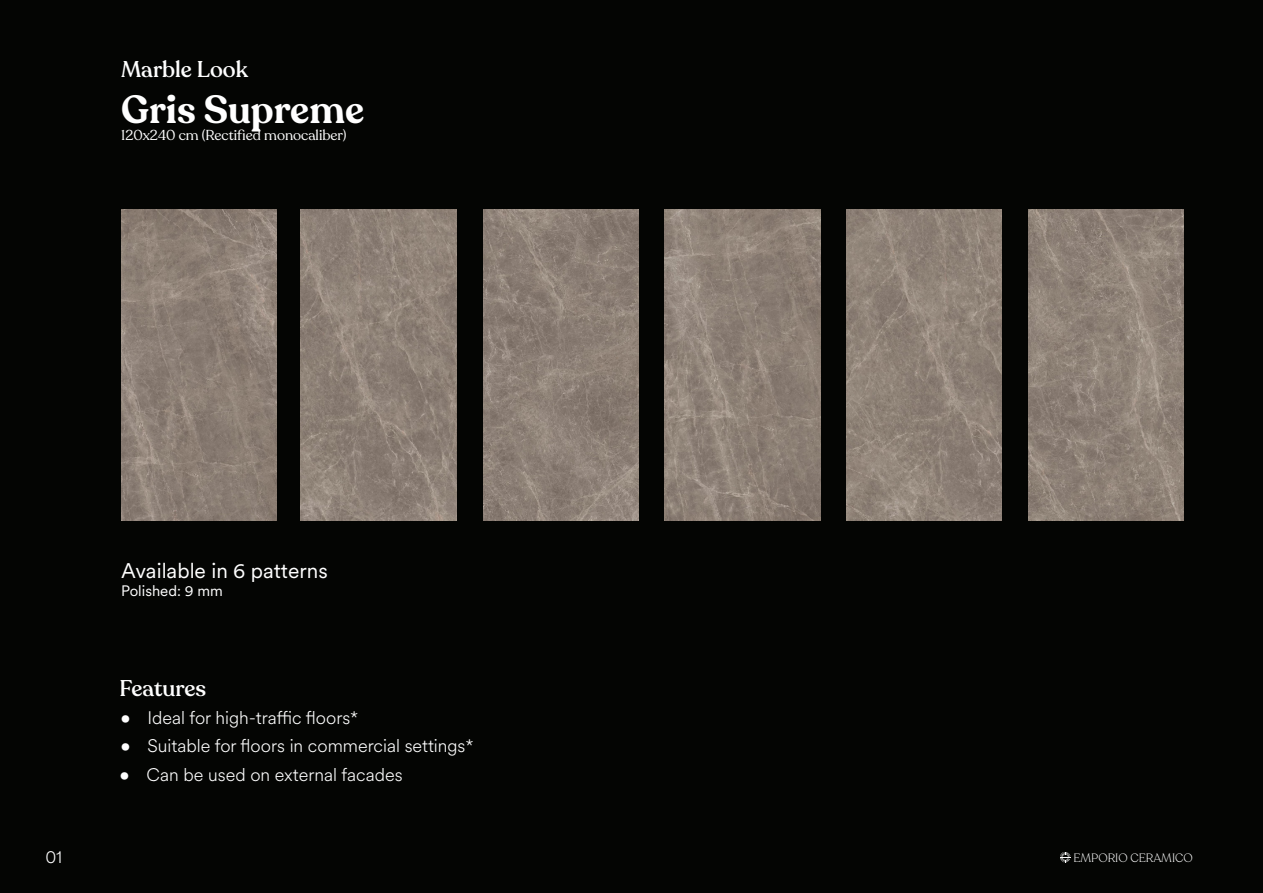
<style>
.page{position:relative;width:1263px;height:893px;background:#040503}
.page>*{position:absolute;margin:0;border:0;box-sizing:border-box;transform-origin:0 0}
.t1{font:600 39px "Recoleta";color:#fff}
.t2{font:500 22.5px "Recoleta";color:#fff}
.t3{font:21px "Circular XX";color:#fff}
.t4{font:300 18px "Circular XX";color:#fff}
.t5{font:15px "Circular XX";color:#fff}
.t6{font:14.25px "Recoleta";color:#fff}
.t7{font:300 12px "Recoleta";color:#fff}
</style>
<div class="page">
<svg style="left:1060px;top:852px;width:10px;height:10px"></svg>
<img style="left:122px;top:209px;width:155px;height:311px">
<img style="left:301px;top:209px;width:155px;height:311px">
<img style="left:483px;top:209px;width:155px;height:311px">
<img style="left:665px;top:209px;width:155px;height:311px">
<img style="left:847px;top:209px;width:155px;height:311px">
<img style="left:1028px;top:209px;width:155px;height:311px">
<p class="t2" style="left:121px;top:55px;width:128px">Marble Look</p>
<p class="t1" style="left:121px;top:85px;width:244px">Gris Supreme</p>
<p class="t6" style="left:121px;top:127px;width:227px">120x240 cm (Rectified monocaliber(</p>
<p class="t4" style="left:45px;top:845px;width:18px">01</p>
<p class="t3" style="left:121px;top:557px;width:208px">Available in 6 patterns</p>
<p class="t5" style="left:121px;top:581px;width:103px">Polished 9: mm</p>
<p class="t2" style="left:120px;top:675px;width:88px">Features</p>
<p class="t4" style="left:147px;top:705px;width:212px">Ideal for high-traffic floors*</p>
<p class="t4" style="left:120px;top:705px;width:12px">•</p>
<p class="t4" style="left:120px;top:734px;width:12px">•</p>
<p class="t4" style="left:120px;top:762px;width:12px">•</p>
<p class="t4" style="left:147px;top:734px;width:328px">Suitable for floors in commercial settings*</p>
<p class="t4" style="left:147px;top:762px;width:258px">Can be used on external facades</p>
<p class="t7" style="left:1073px;top:850px;width:121px">EMPORIO CERAMICO</p>
</div>
